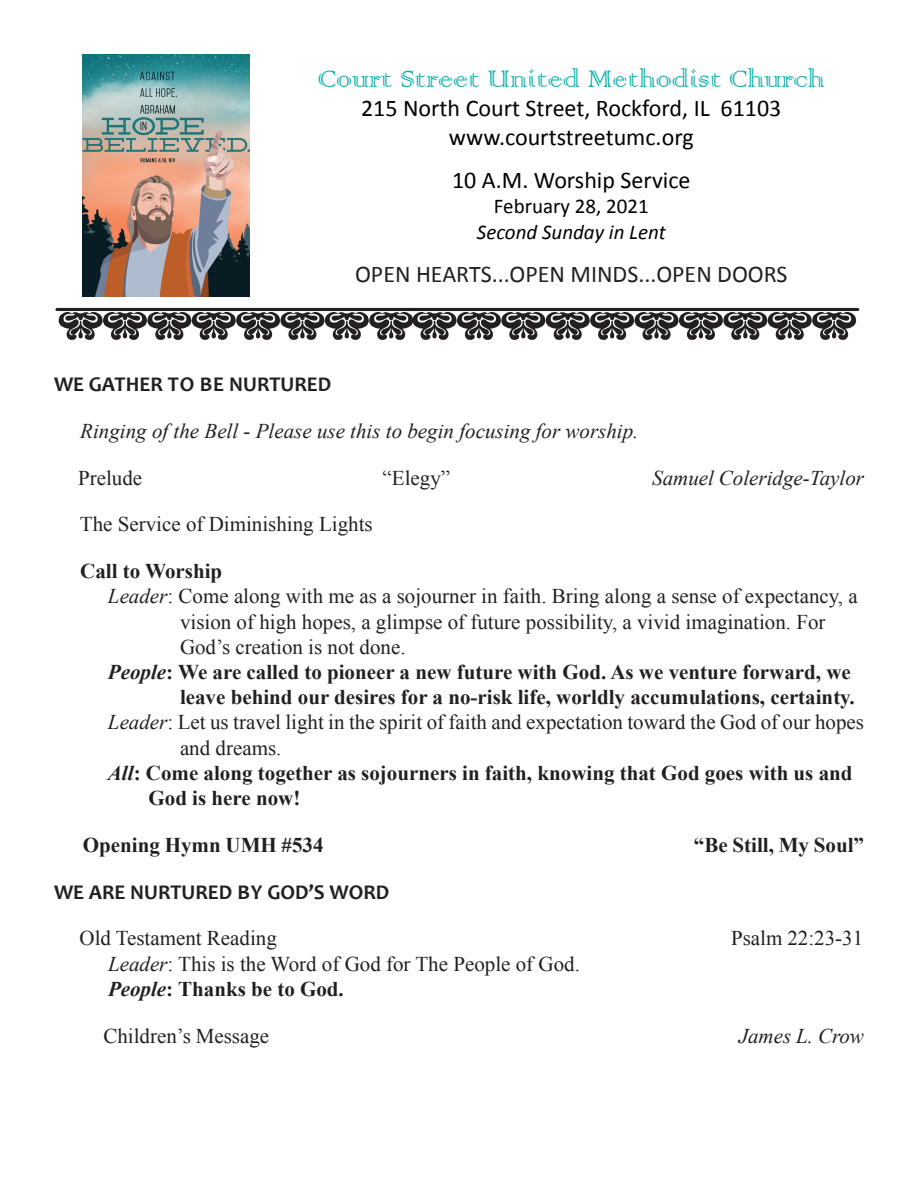
<style>
.page{position:relative;width:918px;height:1188px;background:#fff}
.page>*{position:absolute;margin:0;border:0;box-sizing:border-box;transform-origin:0 0}
.t1{font:31.95px "Colonna";color:#13b2af}
.t2{font:24px "Calibri";color:#000}
.t3{font:24px "Calibri";color:#231f20}
.t4{font:21px "Times New Roman";color:#231f20}
.t5{font:700 21px "Times New Roman";color:#231f20}
.t6{font:italic 21px "Times New Roman";color:#231f20}
.t7{font:700 21px "Candara";color:#231f20}
.t8{font:italic 21px "Calibri";color:#000}
.t9{font:21px "Calibri";color:#000}
.s1{font-style:italic}
</style>
<div class="page">
<img style="left:55px;top:307px;width:805px;height:33px">
<img style="left:82px;top:54px;width:168px;height:242px">
<p class="t1" style="left:318px;top:58px;width:508px">Court Street United Methodist Church</p>
<p class="t2" style="left:361px;top:93px;width:422px">215 North Court Street, Rockford, IL 61103</p>
<p class="t2" style="left:449px;top:122px;width:246px">www.courtstreetumc.org</p>
<p class="t2" style="left:452px;top:165px;width:240px">10 A.M. Worship Service</p>
<p class="t9" style="left:494px;top:193px;width:156px">February 28, 2021</p>
<p class="t8" style="left:477px;top:217px;width:190px">Second Sunday in Lent</p>
<p class="t3" style="left:355px;top:259px;width:434px">OPEN HEARTS...OPEN MINDS...OPEN DOORS</p>
<p class="t7" style="left:54px;top:371px;width:279px">WE GATHER TO BE NURTURED</p>
<p class="t6" style="left:80px;top:416px;width:560px">Ringing of the Bell - Please use this to begin focusing for worship.</p>
<p class="t4" style="left:78px;top:464px;width:66px">Prelude</p>
<p class="t4" style="left:383px;top:464px;width:69px">“Elegy”</p>
<p class="t6" style="left:652px;top:463px;width:213px">Samuel Coleridge-Taylor</p>
<p class="t4" style="left:80px;top:510px;width:294px">The Service of Diminishing Lights</p>
<p class="t5" style="left:80px;top:557px;width:143px">Call to Worship</p>
<p class="t4" style="left:108px;top:582px;width:751px"><span class="s1">Leader</span>: Come along with me as a sojourner in faith. Bring along a sense of expectancy, a</p>
<p class="t4" style="left:180px;top:608px;width:647px">vision of high hopes, a glimpse of future possibility, a vivid imagination. For</p>
<p class="t4" style="left:180px;top:633px;width:227px">God’s creation is not done.</p>
<p class="t5" style="left:108px;top:658px;width:744px"><span class="s1">People</span>: We are called to pioneer a new future with God. As we venture forward, we</p>
<p class="t5" style="left:180px;top:683px;width:676px">leave behind our desires for a no-risk life, worldly accumulations, certainty.</p>
<p class="t4" style="left:108px;top:708px;width:758px"><span class="s1">Leader</span>: Let us travel light in the spirit of faith and expectation toward the God of our hopes</p>
<p class="t4" style="left:180px;top:734px;width:103px">and dreams.</p>
<p class="t5" style="left:108px;top:758px;width:746px"><span class="s1">All</span>: Come along together as sojourners in faith, knowing that God goes with us and</p>
<p class="t5" style="left:148px;top:784px;width:153px">God is here now!</p>
<p class="t5" style="left:83px;top:830px;width:242px">Opening Hymn UMH #534</p>
<p class="t5" style="left:694px;top:830px;width:172px">“Be Still, My Soul”</p>
<p class="t7" style="left:54px;top:879px;width:337px">WE ARE NURTURED BY GOD’S WORD</p>
<p class="t4" style="left:80px;top:924px;width:199px">Old Testament Reading</p>
<p class="t4" style="left:731px;top:924px;width:134px">Psalm 22:23-31</p>
<p class="t4" style="left:108px;top:950px;width:473px"><span class="s1">Leader</span>: This is the Word of God for The People of God.</p>
<p class="t5" style="left:108px;top:974px;width:237px"><span class="s1">People</span>: Thanks be to God.</p>
<p class="t4" style="left:103px;top:1022px;width:167px">Children’s Message</p>
<p class="t6" style="left:739px;top:1021px;width:127px">James L. Crow</p>
</div>
